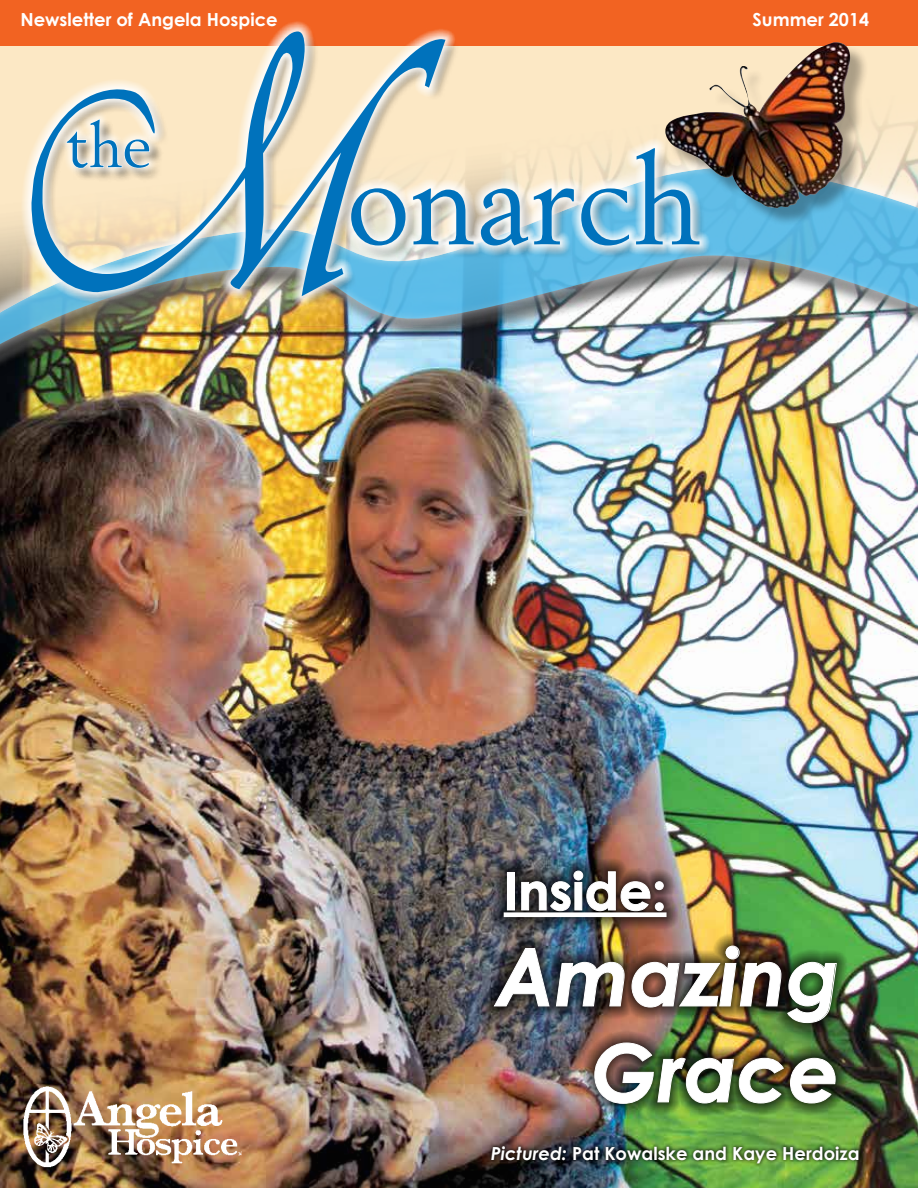
<style>
.page{position:relative;width:918px;height:1188px;background:#fff}
.page>*{position:absolute;margin:0;border:0;box-sizing:border-box;transform-origin:0 0}
.t1{font:italic 700 79.95px/96px "Century Gothic";color:#fff;text-align:right}
.t2{font:63px "Revive 8 Normal";color:#0072bc}
.t3{font:700 51.9px "Century Gothic";color:#fff}
.t4{font:700 18px "Century Gothic";color:#fff}
.s1{font-style:italic}
</style>
<div class="page">
<img style="left:0;top:46px;width:918px;height:1142px">
<div style="left:0;top:0;width:918px;height:46px;background:#f26322"></div>
<img style="left:0;top:105px;width:918px;height:329px">
<div style="left:668px;top:45px;width:201px;height:182px;background:#000;opacity:.32"></div>
<img style="left:660px;top:42px;width:195px;height:166px">
<div style="left:351px;top:148px;width:363px;height:113px;background:#000;opacity:.42"></div>
<div style="left:341px;top:138px;width:369px;height:118px;background:#fff;opacity:.85"></div>
<svg style="left:460px;top:148px;width:239px;height:98px;background:#a8c7d1"></svg>
<div style="left:31px;top:31px;width:429px;height:280px;background:#000;opacity:.42"></div>
<div style="left:21px;top:21px;width:435px;height:286px;background:#fff;opacity:.85"></div>
<svg style="left:32px;top:32px;width:414px;height:264px;background:#bcc5be"></svg>
<div style="left:67px;top:119px;width:97px;height:64px;background:#000;opacity:.75"></div>
<div style="left:57px;top:110px;width:102px;height:67px;background:#fff;opacity:.69"></div>
<svg style="left:66px;top:119px;width:84px;height:50px;background:#ece4d5"></svg>
<img style="left:481px;top:858px;width:368px;height:258px">
<div style="left:504px;top:912px;width:163px;height:5px;background:#fff"></div>
<div style="left:507px;top:873px;width:7px;height:37px;border:1px solid #fff"></div>
<img style="left:521px;top:870px;width:143px;height:41px">
<svg style="left:494px;top:948px;width:56px;height:59px;background:#373a3e"></svg>
<img style="left:556px;top:962px;width:69px;height:45px">
<img style="left:631px;top:945px;width:206px;height:78px">
<img style="left:594px;top:1042px;width:190px;height:62px">
<svg style="left:790px;top:1058px;width:46px;height:46px;background:#39422f"></svg>
<div style="left:487px;top:1142px;width:376px;height:26px;background:#000;opacity:.84"></div>
<img style="left:18px;top:1081px;width:230px;height:91px">
<p class="t4" style="left:20px;top:6px;width:259px">Newsletter of Angela Hospice</p>
<p class="t4" style="left:753px;top:6px;width:118px">Summer 2014</p>
<h2 class="t2" style="left:67px;top:90px;width:86px">the</h2>
<h3 class="t3" style="left:504px;top:852px;width:164px">Inside:</h3>
<h1 class="t1" style="left:495px;top:925px;width:345px">Amazing<br>Grace</h1>
<p class="t4" style="left:491px;top:1140px;width:370px"><span class="s1">Pictured:</span> Pat Kowalske and Kaye Herdoiza</p>
</div>
